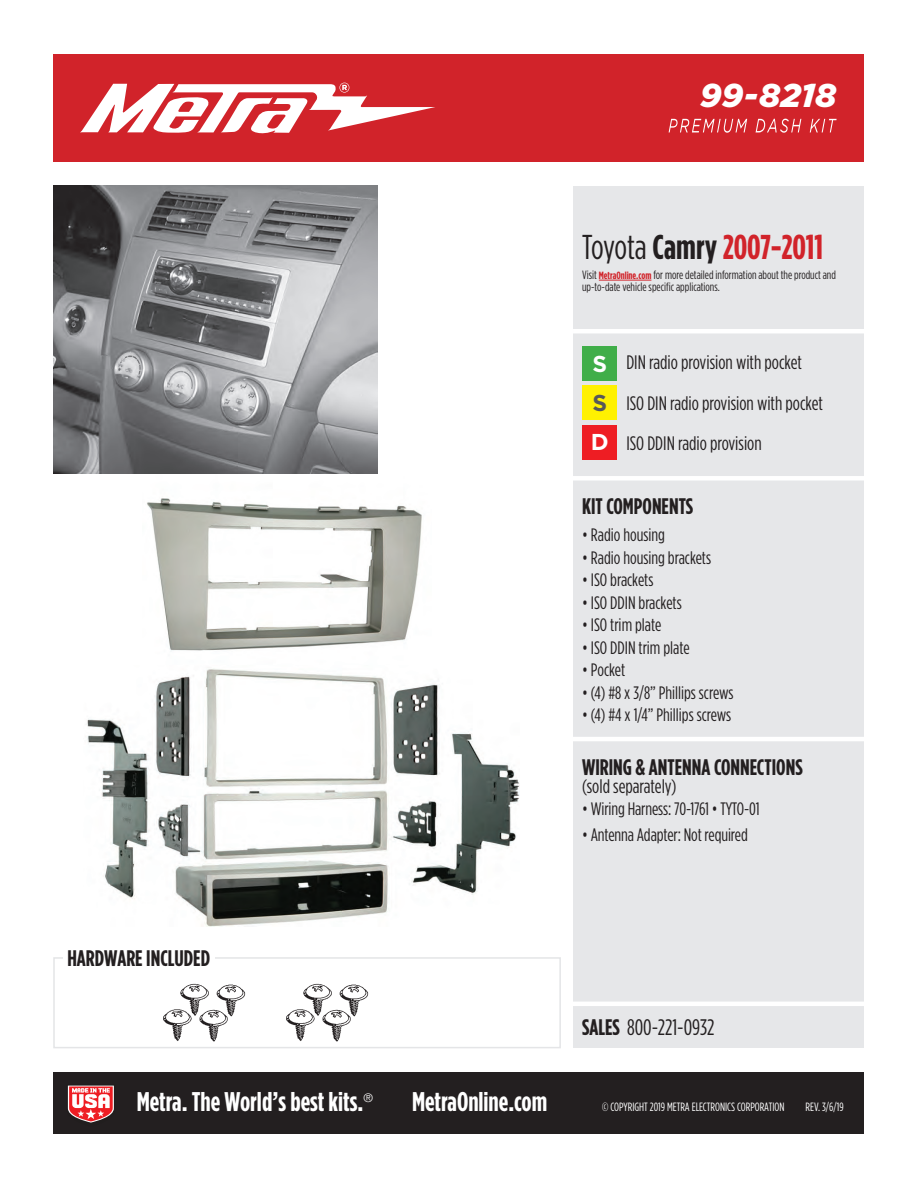
<style>
.page{position:relative;width:918px;height:1188px;background:#fff}
.page>*{position:absolute;margin:0;border:0;box-sizing:border-box;transform-origin:0 0}
.t1{font:700 34.5px "Gotham Condensed";color:#d1232a}
.t2{font:italic 900 33px "Gotham";letter-spacing:-.005em;color:#fff}
.t3{font:700 27px "Gotham Condensed";color:#fff}
.t4{font:700 22.95px "Gotham";color:#fff}
.t5{font:700 22.95px "Gotham";color:#57585a}
.t6{font:700 22.5px "Gotham Condensed";color:#231f20}
.t7{font:22.5px "Gotham Condensed";color:#231f20}
.t8{font:19.5px/40.5px "Gotham Condensed";color:#231f20}
.t9{font:18px "Gotham Condensed";color:#231f20}
.t10{font:12px/12px "Gotham Condensed";color:#231f20}
.t11{font:12px "Gotham Condensed";color:#fff}
.t12{font:300 12px "Helvetica Neue";color:#fff}
.s1{font-weight:400;color:#231f20}
.s2{color:#231f20}
.s3{font-weight:700;font-size:10.5px;color:#d1232a}
.s4{font-weight:700}
</style>
<div class="page">
<div style="left:53px;top:1072px;width:810px;height:62px;background:#231f20"></div>
<div style="left:53px;top:54px;width:810px;height:108px;background:#d1232a"></div>
<svg style="left:80px;top:83px;width:355px;height:51px"></svg>
<svg style="left:669px;top:119px;width:168px;height:14px"></svg>
<div style="left:573px;top:186px;width:290px;height:862px;background:#e6e7e9"></div>
<svg style="left:67px;top:1085px;width:47px;height:38px;background:#d47679"></svg>
<div style="left:53px;top:957px;width:508px;height:91px;border:2px solid #e4e5e7"></div>
<img style="left:143px;top:473px;width:279px;height:178px">
<img style="left:87px;top:669px;width:433px;height:258px">
<div style="left:63px;top:947px;width:151px;height:24px;background:#fff"></div>
<hr style="left:573px;top:329px;width:295px;height:4px;background:#fff">
<div style="left:583px;top:386px;width:34px;height:34px;background:#fff101"></div>
<div style="left:583px;top:346px;width:34px;height:35px;background:#40ae49"></div>
<div style="left:572px;top:476px;width:294px;height:5px;background:#fff"></div>
<hr style="left:572px;top:737px;width:294px;height:4px;background:#fff">
<hr style="left:572px;top:1002px;width:294px;height:4px;background:#fff">
<hr style="left:599px;top:280px;width:52px;height:1px;background:#d1232a">
<img style="left:54px;top:186px;width:324px;height:287px">
<img style="left:285px;top:983px;width:85px;height:65px">
<img style="left:162px;top:983px;width:85px;height:65px">
<div style="left:583px;top:425px;width:34px;height:35px;background:#ee1d23"></div>
<h2 class="t2" style="left:700px;top:77px;width:138px">99-8218</h2>
<h1 class="t1" style="left:582px;top:228px;width:243px"><span class="s1">Toyota</span> <span class="s2">Camry</span> 2007-2011</h1>
<p class="t10" style="left:582px;top:268px;width:255px">Visit <span class="s3">MetraOnline.com</span> for more detailed information about the product and up-to-date vehicle specific applications.</p>
<p class="t4" style="left:593px;top:350px;width:16px">S</p>
<p class="t5" style="left:593px;top:390px;width:16px">S</p>
<p class="t4" style="left:591px;top:429px;width:19px">D</p>
<p class="t8" style="left:626px;top:342px;width:198px">DIN radio provision with pocket<br>ISO DIN radio provision with pocket<br>ISO DDIN radio provision</p>
<p class="t6" style="left:67px;top:945px;width:144px">HARDWARE INCLUDED</p>
<p class="t6" style="left:582px;top:494px;width:113px">KIT COMPONENTS</p>
<p class="t9" style="left:582px;top:525px;width:84px">• Radio housing</p>
<p class="t9" style="left:582px;top:548px;width:131px">• Radio housing brackets</p>
<p class="t9" style="left:582px;top:570px;width:73px">• ISO brackets</p>
<p class="t9" style="left:582px;top:593px;width:101px">• ISO DDIN brackets</p>
<p class="t9" style="left:582px;top:615px;width:81px">• ISO trim plate</p>
<p class="t9" style="left:582px;top:638px;width:109px">• ISO DDIN trim plate</p>
<p class="t9" style="left:582px;top:660px;width:45px">• Pocket</p>
<p class="t9" style="left:582px;top:683px;width:153px">• (4) #8 x 3/8” Phillips screws</p>
<p class="t9" style="left:582px;top:705px;width:151px">• (4) #4 x 1/4” Phillips screws</p>
<p class="t6" style="left:582px;top:754px;width:222px">WIRING &amp; ANTENNA CONNECTIONS</p>
<p class="t8" style="left:582px;top:765px;width:96px">(sold separately)</p>
<p class="t9" style="left:582px;top:799px;width:179px">• Wiring Harness: 70-1761 • TYTO-01</p>
<p class="t9" style="left:582px;top:825px;width:167px">• Antenna Adapter: Not required</p>
<p class="t7" style="left:582px;top:1015px;width:134px"><span class="s4">SALES</span> 800-221-0932</p>
<h3 class="t3" style="left:137px;top:1087px;width:228px">Metra. The World’s best kits.</h3>
<p class="t12" style="left:363px;top:1088px;width:11px">®</p>
<h3 class="t3" style="left:412px;top:1087px;width:137px">MetraOnline.com</h3>
<p class="t11" style="left:602px;top:1100px;width:184px">© COPYRIGHT 2019 METRA ELECTRONICS CORPORATION</p>
<p class="t11" style="left:806px;top:1100px;width:40px">REV. 3/6/19</p>
</div>
